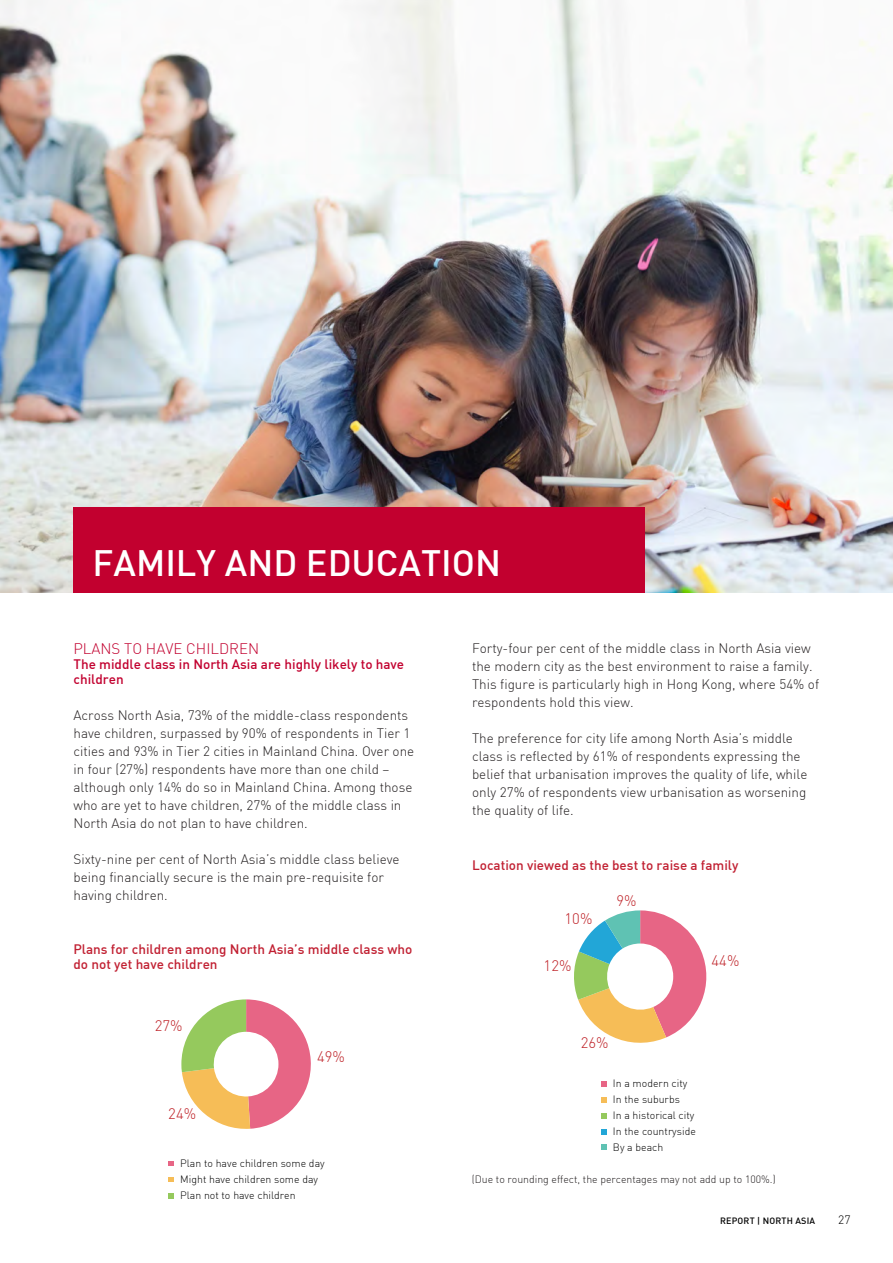
<style>
.page{position:relative;width:893px;height:1263px;background:#fff}
.page>*{position:absolute;margin:0;border:0;box-sizing:border-box;transform-origin:0 0}
.t1{font:500 36px "DIN";color:#fff}
.t2{font:300 15px "DIN";color:#be2026}
.t3{font:300 15px "DIN";color:#c2002f}
.t4{font:300 13.5px/18px "DIN";color:#231f20}
.t5{font:500 13.5px/15px "DIN";color:#c12032}
.t6{font:500 13.5px/15px "DIN";color:#c2002f}
.t7{font:300 12px "DIN";color:#000}
.t8{font:300 10.5px/15.8px "DIN";letter-spacing:.005em;color:#000}
.t9{font:300 10.5px "DIN";color:#231f20}
.t10{font:500 9px "DIN";letter-spacing:.02em;color:#000}
</style>
<div class="page">
<img style="left:0;top:0;width:893px;height:593px">
<div style="left:73px;top:508px;width:572px;height:85px;background:#c2002f"></div>
<svg style="left:574px;top:910px;width:133px;height:133px"></svg>
<svg style="left:601px;top:1081px;width:5px;height:6px"></svg>
<svg style="left:601px;top:1097px;width:5px;height:5px"></svg>
<svg style="left:601px;top:1113px;width:5px;height:5px"></svg>
<svg style="left:601px;top:1129px;width:5px;height:5px"></svg>
<svg style="left:601px;top:1145px;width:5px;height:5px"></svg>
<svg style="left:181px;top:999px;width:130px;height:130px"></svg>
<svg style="left:168px;top:1161px;width:5px;height:5px"></svg>
<svg style="left:168px;top:1177px;width:5px;height:5px"></svg>
<svg style="left:168px;top:1193px;width:5px;height:5px"></svg>
<h1 class="t1" style="left:93px;top:540px;width:410px">FAMILY AND EDUCATION</h1>
<p class="t3" style="left:73px;top:640px;width:187px">PLANS TO HAVE CHILDREN</p>
<p class="t6" style="left:73px;top:657px;width:332px">The middle class in North Asia are highly likely to have children</p>
<p class="t4" style="left:73px;top:706px;width:342px">Across North Asia, 73% of the middle-class respondents have children, surpassed by 90% of respondents in Tier 1 cities and 93% in Tier 2 cities in Mainland China. Over one in four (27%) respondents have more than one child – although only 14% do so in Mainland China. Among those who are yet to have children, 27% of the middle class in North Asia do not plan to have children.</p>
<p class="t4" style="left:73px;top:850px;width:328px">Sixty-nine per cent of North Asia’s middle class believe being financially secure is the main pre-requisite for having children.</p>
<p class="t5" style="left:73px;top:941px;width:340px">Plans for children among North Asia’s middle class who do not yet have children</p>
<p class="t2" style="left:155px;top:1016px;width:29px">27%</p>
<p class="t2" style="left:168px;top:1104px;width:29px">24%</p>
<p class="t2" style="left:317px;top:1048px;width:29px">49%</p>
<p class="t8" style="left:180px;top:1155px;width:146px">Plan to have children some day<br>Might have children some day<br>Plan not to have children</p>
<p class="t4" style="left:472px;top:639px;width:349px">Forty-four per cent of the middle class in North Asia view the modern city as the best environment to raise a family.<br>This figure is particularly high in Hong Kong, where 54% of respondents hold this view.</p>
<p class="t4" style="left:472px;top:729px;width:337px">The preference for city life among North Asia’s middle class is reflected by 61% of respondents expressing the belief that urbanisation improves the quality of life, while only 27% of respondents view urbanisation as worsening the quality of life.</p>
<p class="t5" style="left:472px;top:857px;width:268px">Location viewed as the best to raise a family</p>
<p class="t2" style="left:565px;top:910px;width:29px">10%</p>
<p class="t2" style="left:544px;top:956px;width:29px">12%</p>
<p class="t2" style="left:617px;top:892px;width:22px">9%</p>
<p class="t2" style="left:712px;top:951px;width:29px">44%</p>
<p class="t2" style="left:581px;top:1033px;width:29px">26%</p>
<p class="t8" style="left:613px;top:1076px;width:84px">In a modern city<br>In the suburbs<br>In a historical city<br>In the countryside<br>By a beach</p>
<p class="t9" style="left:472px;top:1173px;width:305px">(Due to rounding effect, the percentages may not add up to 100%.)</p>
<p class="t10" style="left:720px;top:1214px;width:97px">REPORT | NORTH ASIA</p>
<p class="t7" style="left:838px;top:1212px;width:14px">27</p>
</div>
